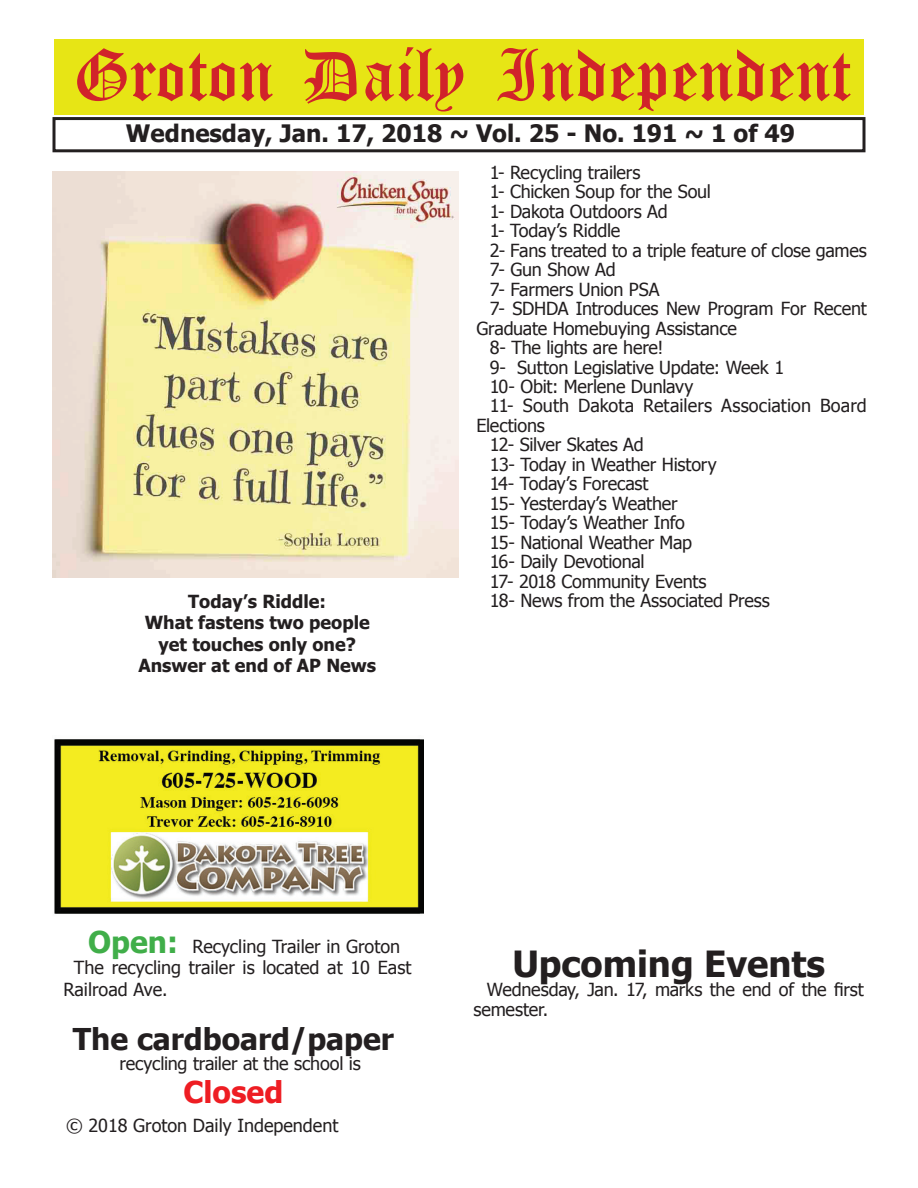
<style>
.page{position:relative;width:918px;height:1188px;background:#fff}
.page>*{position:absolute;margin:0;border:0;box-sizing:border-box;transform-origin:0 0}
.t1{font:54px "Old English Five";color:#d1232a}
.t2{font:700 36px "Tahoma";color:#231f20}
.t3{font:700 30px "Tahoma";color:#231f20}
.t4{font:700 30px "Tahoma";color:#ee1d23}
.t5{font:700 24px "Tahoma";color:#231f20}
.t6{font:18px/19.5px "Tahoma";letter-spacing:-.01em;color:#231f20}
.t7{font:700 18px/21.6px "Tahoma";color:#231f20;text-align:center}
.s1{font-weight:700;font-size:30px;color:#40ae49}
</style>
<div class="page">
<div style="left:52px;top:117px;width:814px;height:35px;border:3px solid #231f20"></div>
<div style="left:54px;top:40px;width:810px;height:75px;background:#e7e515"></div>
<img style="left:54px;top:739px;width:369px;height:175px">
<img style="left:52px;top:171px;width:407px;height:407px">
<h1 class="t1" style="left:73px;top:50px;width:779px">Groton Daily Independent</h1>
<h3 class="t5" style="left:126px;top:116px;width:671px">Wednesday, Jan. 17, 2018 ~ Vol. 25 - No. 191 ~ 1 of 49</h3>
<p class="t6" style="left:490px;top:161px;width:152px">1- Recycling trailers</p>
<p class="t6" style="left:490px;top:181px;width:223px">1- Chicken Soup for the Soul</p>
<p class="t6" style="left:490px;top:200px;width:179px">1- Dakota Outdoors Ad</p>
<p class="t6" style="left:490px;top:220px;width:132px">1- Today’s Riddle</p>
<p class="t6" style="left:490px;top:239px;width:379px">2- Fans treated to a triple feature of close games</p>
<p class="t6" style="left:490px;top:259px;width:127px">7- Gun Show Ad</p>
<p class="t6" style="left:490px;top:278px;width:171px">7- Farmers Union PSA</p>
<p class="t6" style="left:490px;top:298px;width:378px">7- SDHDA Introduces New Program For Recent</p>
<p class="t6" style="left:476px;top:317px;width:262px">Graduate Homebuying Assistance</p>
<p class="t6" style="left:490px;top:337px;width:175px">8- The lights are here!</p>
<p class="t6" style="left:490px;top:356px;width:296px">9- Sutton Legislative Update: Week 1</p>
<p class="t6" style="left:490px;top:376px;width:205px">10- Obit: Merlene Dunlavy</p>
<p class="t6" style="left:490px;top:395px;width:379px">11- South Dakota Retailers Association Board</p>
<p class="t6" style="left:476px;top:415px;width:70px">Elections</p>
<p class="t6" style="left:490px;top:434px;width:155px">12- Silver Skates Ad</p>
<p class="t6" style="left:490px;top:454px;width:228px">13- Today in Weather History</p>
<p class="t6" style="left:490px;top:473px;width:160px">14- Today’s Forecast</p>
<p class="t6" style="left:490px;top:493px;width:189px">15- Yesterday’s Weather</p>
<p class="t6" style="left:490px;top:512px;width:197px">15- Today’s Weather Info</p>
<p class="t6" style="left:490px;top:532px;width:204px">15- National Weather Map</p>
<p class="t6" style="left:490px;top:551px;width:156px">16- Daily Devotional</p>
<p class="t6" style="left:490px;top:571px;width:218px">17- 2018 Community Events</p>
<p class="t7" style="left:188px;top:589px;width:139px">Today’s Riddle:</p>
<p class="t6" style="left:490px;top:590px;width:282px">18- News from the Associated Press</p>
<p class="t7" style="left:138px;top:611px;width:239px">What fastens two people yet touches only one?<br>Answer at end of AP News</p>
<p class="t6" style="left:88px;top:936px;width:314px"><span class="s1">Open:</span> Recycling Trailer in Groton</p>
<p class="t6" style="left:74px;top:957px;width:339px">The recycling trailer is located at 10 East</p>
<p class="t6" style="left:63px;top:979px;width:106px">Railroad Ave.</p>
<h3 class="t3" style="left:73px;top:1018px;width:323px">The cardboard/paper</h3>
<p class="t6" style="left:119px;top:1052px;width:243px">recycling trailer at the school is</p>
<h3 class="t4" style="left:184px;top:1071px;width:101px">Closed</h3>
<p class="t6" style="left:66px;top:1115px;width:274px">© 2018 Groton Daily Independent</p>
<h2 class="t2" style="left:512px;top:939px;width:314px">Upcoming Events</h2>
<p class="t6" style="left:473px;top:979px;width:392px;text-indent:14px">Wednesday, Jan. 17, marks the end of the first semester.</p>
</div>
